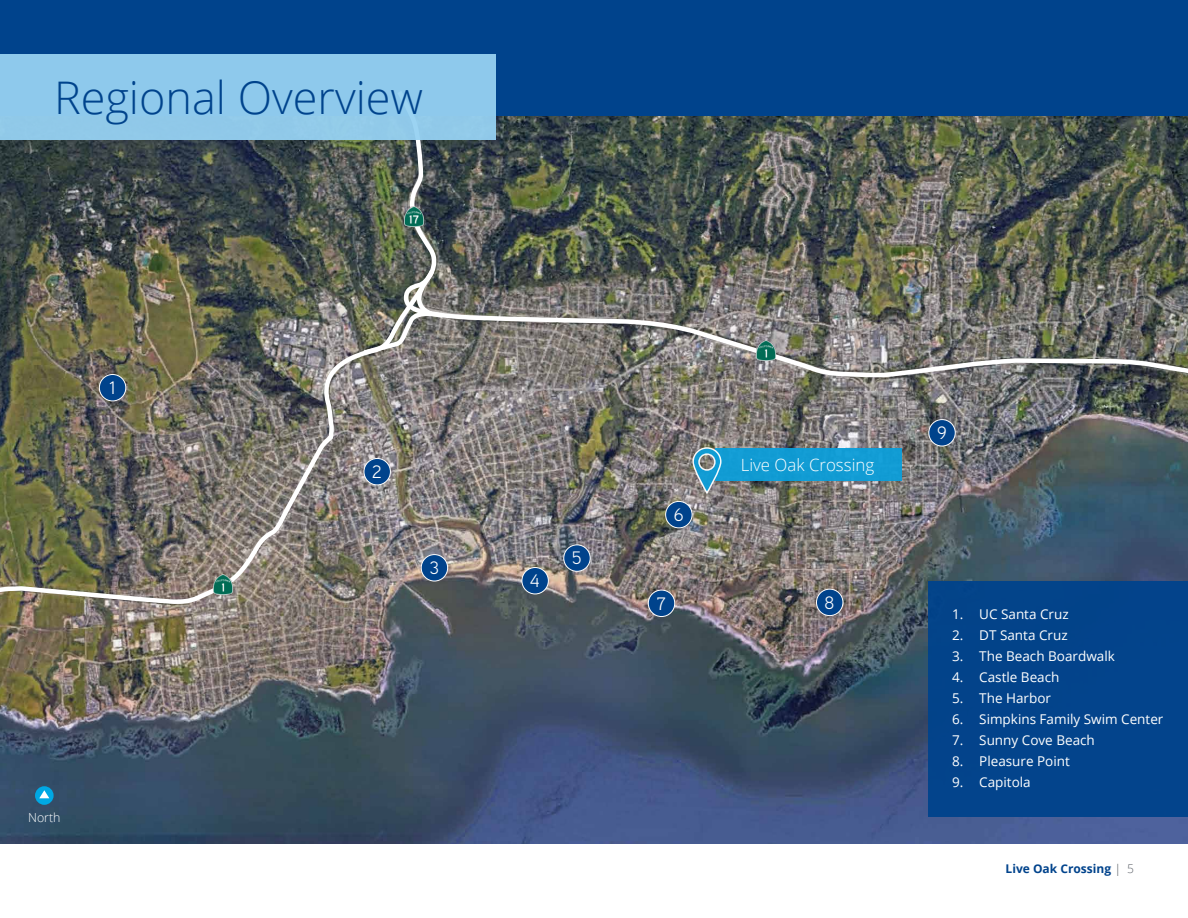
<style>
.page{position:relative;width:1188px;height:918px;background:#fff}
.page>*{position:absolute;margin:0;border:0;box-sizing:border-box;transform-origin:0 0}
.t1{font:300 45px "Open Sans";color:#00438c}
.t2{font:18px "Aaux Next";color:#fff}
.t3{font:300 16.8px "Open Sans";color:#fff}
.t4{font:13.5px "Open Sans";color:#fff}
.t5{font:300 12.45px "Open Sans";color:#fff}
.t6{font:700 12px "Open Sans";color:#00438c}
.s1{font-weight:300;font-style:italic;color:#5f636a}
.s2{font-weight:300;color:#5f636a}
</style>
<div class="page">
<div style="left:0;top:0;width:1188px;height:125px;background:#00438c"></div>
<img style="left:0;top:140px;width:1188px;height:704px">
<div style="left:928px;top:581px;width:260px;height:236px;background:#00438c"></div>
<div style="left:421px;top:555px;width:27px;height:26px;background:#00438c;border-radius:50%"></div>
<div style="left:421px;top:554px;width:27px;height:27px;border:1px solid #fff;border-radius:50%"></div>
<div style="left:522px;top:568px;width:26px;height:26px;background:#00438c;border-radius:50%"></div>
<div style="left:522px;top:567px;width:27px;height:27px;border:1px solid #fff;border-radius:50%"></div>
<div style="left:564px;top:545px;width:26px;height:26px;background:#00438c;border-radius:50%"></div>
<div style="left:563px;top:545px;width:28px;height:27px;border:1px solid #fff;border-radius:50%"></div>
<div style="left:816px;top:589px;width:27px;height:27px;background:#00438c;border-radius:50%"></div>
<div style="left:816px;top:589px;width:27px;height:27px;border:1px solid #fff;border-radius:50%"></div>
<div style="left:929px;top:420px;width:26px;height:26px;background:#00438c;border-radius:50%"></div>
<div style="left:929px;top:419px;width:27px;height:27px;border:1px solid #fff;border-radius:50%"></div>
<img style="left:395px;top:116px;width:793px;height:265px">
<img style="left:0;top:267px;width:437px;height:338px">
<img style="left:360px;top:283px;width:87px;height:74px">
<img style="left:757px;top:341px;width:19px;height:19px">
<img style="left:214px;top:575px;width:18px;height:19px">
<div style="left:0;top:54px;width:496px;height:86px;background:#8ec9ec"></div>
<div style="left:715px;top:448px;width:187px;height:32px;background:#0c9ed9"></div>
<svg style="left:692px;top:446px;width:30px;height:50px"></svg>
<svg style="left:35px;top:786px;width:19px;height:19px"></svg>
<svg style="left:39px;top:790px;width:10px;height:8px"></svg>
<div style="left:648px;top:590px;width:27px;height:27px;background:#00438c;border-radius:50%"></div>
<div style="left:648px;top:590px;width:27px;height:27px;border:1px solid #fff;border-radius:50%"></div>
<div style="left:666px;top:501px;width:26px;height:27px;background:#00438c;border-radius:50%"></div>
<div style="left:665px;top:501px;width:27px;height:27px;border:1px solid #fff;border-radius:50%"></div>
<img style="left:405px;top:207px;width:19px;height:20px">
<h1 class="t1" style="left:54px;top:67px;width:371px">Regional Overview</h1>
<h2 class="t2" style="left:109px;top:376px;width:8px">1</h2>
<p class="t5" style="left:28px;top:809px;width:34px">North</p>
<h2 class="t2" style="left:372px;top:460px;width:12px">2</h2>
<h2 class="t2" style="left:429px;top:556px;width:11px">3</h2>
<h2 class="t2" style="left:530px;top:569px;width:11px">4</h2>
<h2 class="t2" style="left:572px;top:546px;width:11px">5</h2>
<h2 class="t2" style="left:674px;top:503px;width:11px">6</h2>
<h2 class="t2" style="left:657px;top:591px;width:11px">7</h2>
<p class="t3" style="left:741px;top:453px;width:135px">Live Oak Crossing</p>
<h2 class="t2" style="left:825px;top:590px;width:11px">8</h2>
<h2 class="t2" style="left:937px;top:421px;width:11px">9</h2>
<p class="t4" style="left:952px;top:605px;width:118px">1. UC Santa Cruz</p>
<p class="t4" style="left:952px;top:626px;width:117px">2. DT Santa Cruz</p>
<p class="t4" style="left:952px;top:647px;width:164px">3. The Beach Boardwalk</p>
<p class="t4" style="left:952px;top:668px;width:109px">4. Castle Beach</p>
<p class="t4" style="left:952px;top:689px;width:100px">5. The Harbor</p>
<p class="t4" style="left:952px;top:710px;width:213px">6. Simpkins Family Swim Center</p>
<p class="t4" style="left:952px;top:731px;width:144px">7. Sunny Cove Beach</p>
<p class="t4" style="left:952px;top:752px;width:119px">8. Pleasure Point</p>
<p class="t4" style="left:952px;top:773px;width:80px">9. Capitola</p>
<p class="t6" style="left:1006px;top:860px;width:130px">Live Oak Crossing <span class="s1">|</span> <span class="s2">5</span></p>
</div>
